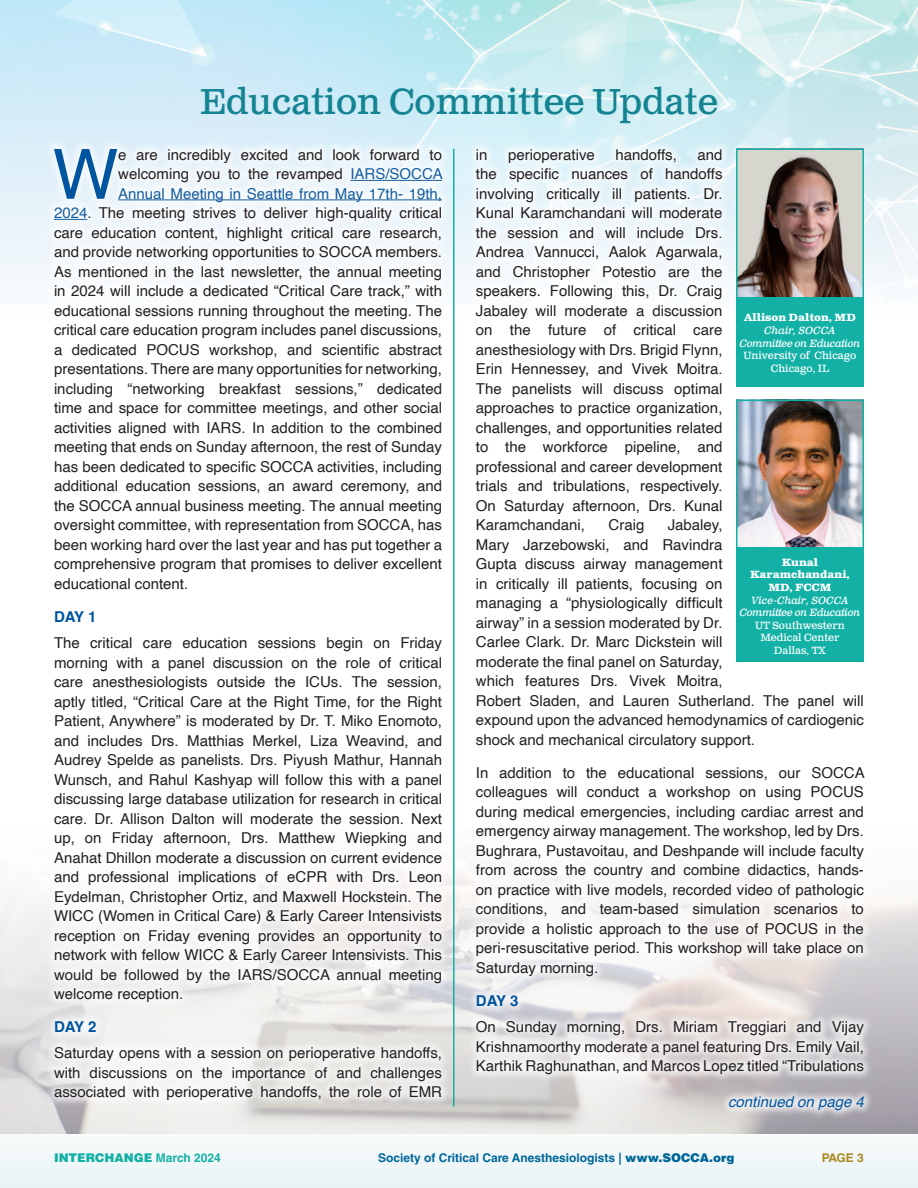
<style>
.page{position:relative;width:918px;height:1188px;background:#fff}
.page>*{position:absolute;margin:0;border:0;box-sizing:border-box;transform-origin:0 0}
.t1{font:69.3px "Helvetica";color:#01559e}
.t2{font:36px "Clarendon Text Pro";color:#158492}
.t3{font:15px/19.5px "Helvetica";color:#231f20;text-align:justify}
.t4{font:15px "Helvetica";color:#175d9e}
.t5{font:italic 15px "Helvetica";color:#01559e}
.t6{font:700 15px "Helvetica";letter-spacing:-.045em;color:#01559e}
.t7{font:700 12px "Helvetica LT Std";color:#069}
.t8{font:900 12px "Helvetica LT Std";color:#13b1a5}
.t9{font:700 12px "Helvetica LT Std";color:#a98924}
.t10{font:italic 10.5px/12.6px "Clarendon Text Pro";letter-spacing:-.03em;color:#fff;text-align:center}
.s1{color:#175d9e}
.s2{font-weight:700;font-style:normal}
.s3{font-style:normal}
.s4{font-weight:700}
.s5{font-weight:900}
</style>
<div class="page">
<svg style="left:0;top:1109px;width:918px;height:79px;fill:#eef5f6"></svg>
<img style="left:0;top:0;width:918px;height:289px">
<div style="left:44px;top:139px;width:830px;height:971px;background:#fff;opacity:.75"></div>
<hr style="left:350px;top:180px;width:92px;height:1px;background:#175d9e">
<hr style="left:118px;top:200px;width:324px;height:1px;background:#175d9e">
<hr style="left:54px;top:219px;width:33px;height:1px;background:#175d9e">
<img style="left:739px;top:151px;width:122px;height:146px">
<div style="left:736px;top:148px;width:128px;height:152px;border:2px solid #13b1a5"></div>
<div style="left:736px;top:297px;width:128px;height:90px;background:#13b1a5"></div>
<img style="left:739px;top:403px;width:122px;height:145px">
<div style="left:736px;top:400px;width:128px;height:151px;border:2px solid #13b1a5"></div>
<div style="left:736px;top:548px;width:128px;height:114px;background:#13b1a5"></div>
<hr style="left:453px;top:149px;width:1px;height:957px;background:#13b1a5">
<div style="left:719px;top:1087px;width:155px;height:33px;background:#fff;opacity:.75"></div>
<p class="t2" style="left:200px;top:80px;width:520px">Education Committee Update</p>
<p class="t1" style="left:53px;top:121px;width:67px">W</p>
<p class="t3" style="left:118px;top:145px;width:325px">e are incredibly excited and look forward to</p>
<p class="t3" style="left:118px;top:165px;width:326px">welcoming you to the revamped <span class="s1">IARS/SOCCA</span></p>
<p class="t4" style="left:118px;top:182px;width:325px">Annual Meeting in Seattle from May 17th- 19th,</p>
<p class="t3" style="left:54px;top:204px;width:390px"><span class="s1">2024</span>. The meeting strives to deliver high-quality critical</p>
<p class="t3" style="left:54px;top:223px;width:390px">care education content, highlight critical care research,</p>
<p class="t3" style="left:54px;top:243px;width:390px">and provide networking opportunities to SOCCA members.</p>
<p class="t3" style="left:54px;top:262px;width:390px">As mentioned in the last newsletter, the annual meeting</p>
<p class="t3" style="left:54px;top:282px;width:390px">in 2024 will include a dedicated “Critical Care track,” with</p>
<p class="t3" style="left:54px;top:301px;width:390px">educational sessions running throughout the meeting. The</p>
<p class="t3" style="left:54px;top:321px;width:390px">critical care education program includes panel discussions,</p>
<p class="t3" style="left:54px;top:340px;width:390px">a dedicated POCUS workshop, and scientific abstract</p>
<p class="t3" style="left:54px;top:360px;width:390px">presentations. There are many opportunities for networking,</p>
<p class="t3" style="left:54px;top:379px;width:390px">including “networking breakfast sessions,” dedicated</p>
<p class="t3" style="left:54px;top:399px;width:390px">time and space for committee meetings, and other social</p>
<p class="t3" style="left:54px;top:418px;width:390px">activities aligned with IARS. In addition to the combined</p>
<p class="t3" style="left:54px;top:438px;width:390px">meeting that ends on Sunday afternoon, the rest of Sunday</p>
<p class="t3" style="left:54px;top:457px;width:390px">has been dedicated to specific SOCCA activities, including</p>
<p class="t3" style="left:54px;top:477px;width:390px">additional education sessions, an award ceremony, and</p>
<p class="t3" style="left:54px;top:496px;width:390px">the SOCCA annual business meeting. The annual meeting</p>
<p class="t3" style="left:54px;top:516px;width:390px">oversight committee, with representation from SOCCA, has</p>
<p class="t3" style="left:54px;top:535px;width:390px">been working hard over the last year and has put together a</p>
<p class="t3" style="left:54px;top:555px;width:390px">comprehensive program that promises to deliver excellent</p>
<p class="t3" style="left:54px;top:574px;width:136px">educational content.</p>
<p class="t6" style="left:54px;top:607px;width:44px">DAY 1</p>
<p class="t3" style="left:54px;top:633px;width:390px">The critical care education sessions begin on Friday morning with a panel discussion on the role of critical care anesthesiologists outside the ICUs. The session, aptly titled, “Critical Care at the Right Time, for the Right Patient, Anywhere” is moderated by Dr. T. Miko Enomoto, and includes Drs. Matthias Merkel, Liza Weavind, and Audrey Spelde as panelists. Drs. Piyush Mathur, Hannah Wunsch, and Rahul Kashyap will follow this with a panel discussing large database utilization for research in critical care. Dr. Allison Dalton will moderate the session. Next up, on Friday afternoon, Drs. Matthew Wiepking and Anahat Dhillon moderate a discussion on current evidence and professional implications of eCPR with Drs. Leon Eydelman, Christopher Ortiz, and Maxwell Hockstein. The WICC (Women in Critical Care) &amp; Early Career Intensivists reception on Friday evening provides an opportunity to network with fellow WICC &amp; Early Career Intensivists. This would be followed by the IARS/SOCCA annual meeting welcome reception.</p>
<p class="t6" style="left:54px;top:1018px;width:44px">DAY 2</p>
<p class="t3" style="left:54px;top:1044px;width:390px">Saturday opens with a session on perioperative handoffs, with discussions on the importance of and challenges associated with perioperative handoffs, the role of EMR</p>
<p class="t3" style="left:476px;top:145px;width:13px">in</p>
<p class="t3" style="left:508px;top:145px;width:88px">perioperative</p>
<p class="t3" style="left:615px;top:145px;width:63px">handoffs,</p>
<p class="t3" style="left:476px;top:145px;width:248px;text-indent:222px">and the specific nuances of handoffs involving critically ill patients. Dr.<br>Kunal Karamchandani will moderate the session and will include Drs.<br>Andrea Vannucci, Aalok Agarwala, and Christopher Potestio are the speakers. Following this, Dr. Craig Jabaley will moderate a discussion on the future of critical care anesthesiology with Drs. Brigid Flynn, Erin Hennessey, and Vivek Moitra.<br>The panelists will discuss optimal approaches to practice organization, challenges, and opportunities related to the workforce pipeline, and professional and career development trials and tribulations, respectively.<br>On Saturday afternoon, Drs. Kunal Karamchandani,</p>
<p class="t10" style="left:739px;top:312px;width:123px"><span class="s2">Allison Dalton, MD<br></span>Chair, SOCCA<br>Committee on Education<br><span class="s3">University of Chicago<br>Chicago, IL</span></p>
<p class="t3" style="left:609px;top:516px;width:37px">Craig</p>
<p class="t3" style="left:476px;top:516px;width:390px;text-align:left;text-indent:192px">Jabaley,<br>Mary Jarzebowski, and Ravindra<br>Gupta discuss airway management<br>in critically ill patients, focusing on<br>managing a “physiologically difficult<br>airway” in a session moderated by Dr.<br>Carlee Clark. Dr. Marc Dickstein will<br>moderate the final panel on Saturday,<br>which features Drs. Vivek Moitra,<br>Robert Sladen, and Lauren Sutherland. The panel will expound upon the advanced hemodynamics of cardiogenic shock and mechanical circulatory support.</p>
<p class="t3" style="left:476px;top:763px;width:390px">In addition to the educational sessions, our SOCCA colleagues will conduct a workshop on using POCUS during medical emergencies, including cardiac arrest and emergency airway management. The workshop, led by Drs.<br>Bughrara, Pustavoitau, and Deshpande will include faculty from across the country and combine didactics, hands&shy;on practice with live models, recorded video of pathologic conditions, and team-based simulation scenarios to provide a holistic approach to the use of POCUS in the peri-resuscitative period. This workshop will take place on Saturday morning.</p>
<p class="t6" style="left:476px;top:991px;width:44px">DAY 3</p>
<p class="t3" style="left:476px;top:1017px;width:390px">On Sunday morning, Drs. Miriam Treggiari and Vijay Krishnamoorthy moderate a panel featuring Drs. Emily Vail, Karthik Raghunathan, and Marcos Lopez titled “Tribulations</p>
<p class="t10" style="left:739px;top:556px;width:123px"><span class="s2">Kunal<br>Karamchandani,<br>MD, FCCM<br></span>Vice-Chair, SOCCA<br>Committee on Education<br><span class="s3">UT Southwestern<br>Medical Center<br>Dallas, TX</span></p>
<p class="t5" style="left:728px;top:1090px;width:137px">continued on page 4</p>
<p class="t8" style="left:54px;top:1150px;width:168px">INTERCHANGE <span class="s4">March 2024</span></p>
<p class="t7" style="left:378px;top:1150px;width:358px">Society of Critical Care Anesthesiologists | <span class="s5">www.SOCCA.org</span></p>
<p class="t9" style="left:822px;top:1150px;width:44px">PAGE 3</p>
</div>
